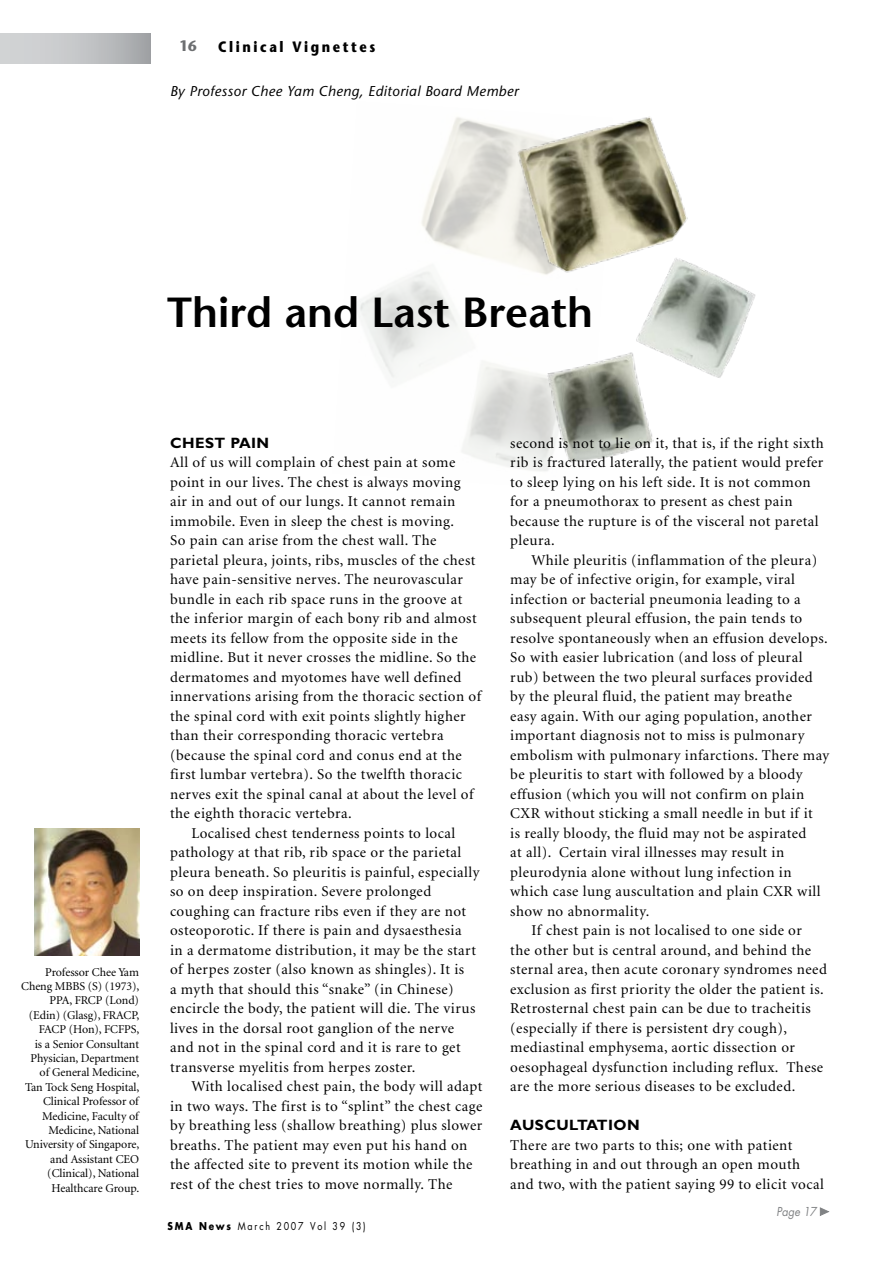
<style>
.page{position:relative;width:893px;height:1263px;background:#fff}
.page>*{position:absolute;margin:0;border:0;box-sizing:border-box;transform-origin:0 0}
.t1{font:600 42px "Stone Sans";color:#000}
.t2{font:15px/19.5px "Minion";letter-spacing:.03em;color:#000}
.t3{font:700 15px "Gill Sans";color:#000}
.t4{font:700 15px "Stone Sans";letter-spacing:.2em;color:#000;scale:.85 1}
.t5{font:700 15px "Stone Sans";color:#6d6f71;scale:.9 1}
.t6{font:italic 14.25px "Stone Sans";letter-spacing:.03em;color:#000}
.t7{font:12px/14.4px "Minion";letter-spacing:-.005em;color:#000;text-align:right}
.t8{font:italic 12px "Futura";color:#808284;scale:.9 1}
.t9{font:10.5px "Futura";letter-spacing:.2em;color:#000;scale:.85 1}
.s1{font-weight:700}
</style>
<div class="page">
<img style="left:354px;top:117px;width:143px;height:347px">
<img style="left:497px;top:116px;width:259px;height:355px">
<svg style="left:820px;top:1207px;width:9px;height:9px"></svg>
<img style="left:35px;top:829px;width:104px;height:126px">
<div style="left:0;top:34px;width:151px;height:29px;background:linear-gradient(to right,#dadcdd,#a8aaad)"></div>
<p class="t5" style="left:180px;top:37px;width:20px">16</p>
<p class="t4" style="left:218px;top:38px;width:186px">Clinical Vignettes</p>
<p class="t6" style="left:170px;top:82px;width:350px">By Professor Chee Yam Cheng, Editorial Board Member</p>
<h1 class="t1" style="left:167px;top:288px;width:427px">Third and Last Breath</h1>
<p class="t7" style="left:21px;top:965px;width:120px">Professor Chee Yam<br>Cheng MBBS (S) (1973),<br>PPA, FRCP (Lond) (Edin) (Glasg), FRACP,<br>FACP (Hon), FCFPS,<br>is a Senior Consultant<br>Physician, Department of General Medicine,<br>Tan Tock Seng Hospital,<br>Clinical Professor of<br>Medicine, Faculty of<br>Medicine, National<br>University of Singapore, and Assistant CEO (Clinical), National<br>Healthcare Group.</p>
<p class="t3" style="left:170px;top:434px;width:22px">CHEST</p>
<p class="t3" style="left:230px;top:434px;width:20px">PAIN</p>
<p class="t2" style="left:170px;top:453px;width:287px">All of us will complain of chest pain at some</p>
<p class="t2" style="left:170px;top:473px;width:292px">point in our lives. The chest is always moving</p>
<p class="t2" style="left:170px;top:492px;width:287px">air in and out of our lungs. It cannot remain</p>
<p class="t2" style="left:170px;top:512px;width:286px">immobile. Even in sleep the chest is moving.</p>
<p class="t2" style="left:170px;top:531px;width:268px">So pain can arise from the chest wall. The</p>
<p class="t2" style="left:170px;top:551px;width:307px">parietal pleura, joints, ribs, muscles of the chest</p>
<p class="t2" style="left:170px;top:570px;width:294px">have pain-sensitive nerves. The neurovascular</p>
<p class="t2" style="left:170px;top:590px;width:294px">bundle in each rib space runs in the groove at</p>
<p class="t2" style="left:170px;top:609px;width:308px">the inferior margin of each bony rib and almost</p>
<p class="t2" style="left:170px;top:629px;width:289px">meets its fellow from the opposite side in the</p>
<p class="t2" style="left:170px;top:648px;width:308px">midline. But it never crosses the midline. So the</p>
<p class="t2" style="left:170px;top:668px;width:293px">dermatomes and myotomes have well defined</p>
<p class="t2" style="left:170px;top:687px;width:313px">innervations arising from the thoracic section of</p>
<p class="t2" style="left:170px;top:707px;width:297px">the spinal cord with exit points slightly higher</p>
<p class="t2" style="left:170px;top:726px;width:275px">than their corresponding thoracic vertebra</p>
<p class="t2" style="left:170px;top:746px;width:293px">(because the spinal cord and conus end at the</p>
<p class="t2" style="left:170px;top:765px;width:293px">first lumbar vertebra). So the twelfth thoracic</p>
<p class="t2" style="left:170px;top:785px;width:305px">nerves exit the spinal canal at about the level of</p>
<p class="t2" style="left:170px;top:804px;width:183px">the eighth thoracic vertebra.</p>
<p class="t2" style="left:191px;top:824px;width:265px">Localised chest tenderness points to local</p>
<p class="t2" style="left:170px;top:843px;width:293px">pathology at that rib, rib space or the parietal</p>
<p class="t2" style="left:170px;top:863px;width:311px">pleura beneath. So pleuritis is painful, especially</p>
<p class="t2" style="left:170px;top:882px;width:263px">so on deep inspiration. Severe prolonged</p>
<p class="t2" style="left:170px;top:902px;width:298px">coughing can fracture ribs even if they are not</p>
<p class="t2" style="left:170px;top:921px;width:293px">osteoporotic. If there is pain and dysaesthesia</p>
<p class="t2" style="left:170px;top:941px;width:307px">in a dermatome distribution, it may be the start</p>
<p class="t2" style="left:170px;top:960px;width:296px">of herpes zoster (also known as shingles). It is</p>
<p class="t2" style="left:170px;top:980px;width:285px">a myth that should this “snake” (in Chinese)</p>
<p class="t2" style="left:170px;top:999px;width:307px">encircle the body, the patient will die. The virus</p>
<p class="t2" style="left:170px;top:1019px;width:286px">lives in the dorsal root ganglion of the nerve</p>
<p class="t2" style="left:170px;top:1038px;width:292px">and not in the spinal cord and it is rare to get</p>
<p class="t2" style="left:170px;top:1058px;width:247px">transverse myelitis from herpes zoster.</p>
<p class="t2" style="left:191px;top:1077px;width:293px">With localised chest pain, the body will adapt</p>
<p class="t2" style="left:170px;top:1097px;width:314px">in two ways. The first is to “splint” the chest cage</p>
<p class="t2" style="left:170px;top:1116px;width:314px">by breathing less (shallow breathing) plus slower</p>
<p class="t2" style="left:170px;top:1136px;width:299px">breaths. The patient may even put his hand on</p>
<p class="t2" style="left:170px;top:1155px;width:304px">the affected site to prevent its motion while the</p>
<p class="t2" style="left:170px;top:1175px;width:284px">rest of the chest tries to move normally. The</p>
<p class="t9" style="left:168px;top:1219px;width:235px"><span class="s1">SMA News</span> March 2007 Vol 39 (3)</p>
<p class="t2" style="left:510px;top:434px;width:315px">second is not to lie on it, that is, if the right sixth rib is fractured laterally, the patient would prefer to sleep lying on his left side. It is not common for a pneumothorax to present as chest pain because the rupture is of the visceral not paretal pleura.</p>
<p class="t2" style="left:531px;top:551px;width:287px">While pleuritis (inflammation of the pleura)</p>
<p class="t2" style="left:510px;top:570px;width:286px">may be of infective origin, for example, viral</p>
<p class="t2" style="left:510px;top:590px;width:292px">infection or bacterial pneumonia leading to a</p>
<p class="t2" style="left:510px;top:609px;width:294px">subsequent pleural effusion, the pain tends to</p>
<p class="t2" style="left:510px;top:629px;width:319px">resolve spontaneously when an effusion develops.</p>
<p class="t2" style="left:510px;top:648px;width:294px">So with easier lubrication (and loss of pleural</p>
<p class="t2" style="left:510px;top:668px;width:304px">rub) between the two pleural surfaces provided</p>
<p class="t2" style="left:510px;top:687px;width:283px">by the pleural fluid, the patient may breathe</p>
<p class="t2" style="left:510px;top:707px;width:303px">easy again. With our aging population, another</p>
<p class="t2" style="left:510px;top:726px;width:296px">important diagnosis not to miss is pulmonary</p>
<p class="t2" style="left:510px;top:746px;width:320px">embolism with pulmonary infarctions. There may</p>
<p class="t2" style="left:510px;top:765px;width:294px">be pleuritis to start with followed by a bloody</p>
<p class="t2" style="left:510px;top:785px;width:295px">effusion (which you will not confirm on plain</p>
<p class="t2" style="left:510px;top:804px;width:304px">CXR without sticking a small needle in but if it</p>
<p class="t2" style="left:510px;top:824px;width:298px">is really bloody, the fluid may not be aspirated</p>
<p class="t2" style="left:510px;top:843px;width:275px">at all). Certain viral illnesses may result in</p>
<p class="t2" style="left:510px;top:863px;width:283px">pleurodynia alone without lung infection in</p>
<p class="t2" style="left:510px;top:882px;width:312px">which case lung auscultation and plain CXR will</p>
<p class="t2" style="left:510px;top:902px;width:141px">show no abnormality.</p>
<p class="t2" style="left:531px;top:921px;width:272px">If chest pain is not localised to one side or</p>
<p class="t2" style="left:510px;top:941px;width:302px">the other but is central around, and behind the</p>
<p class="t2" style="left:510px;top:960px;width:318px">sternal area, then acute coronary syndromes need</p>
<p class="t2" style="left:510px;top:980px;width:315px">exclusion as first priority the older the patient is.</p>
<p class="t2" style="left:510px;top:999px;width:302px">Retrosternal chest pain can be due to tracheitis</p>
<p class="t2" style="left:510px;top:1019px;width:278px">(especially if there is persistent dry cough),</p>
<p class="t2" style="left:510px;top:1038px;width:286px">mediastinal emphysema, aortic dissection or</p>
<p class="t2" style="left:510px;top:1058px;width:314px">oesophageal dysfunction including reflux. These</p>
<p class="t2" style="left:510px;top:1077px;width:287px">are the more serious diseases to be excluded.</p>
<p class="t3" style="left:510px;top:1116px;width:24px">AUSCULTATION</p>
<p class="t2" style="left:510px;top:1136px;width:315px">There are two parts to this; one with patient breathing in and out through an open mouth and two, with the patient saying 99 to elicit vocal</p>
<p class="t8" style="left:776px;top:1203px;width:46px">Page 17</p>
</div>
